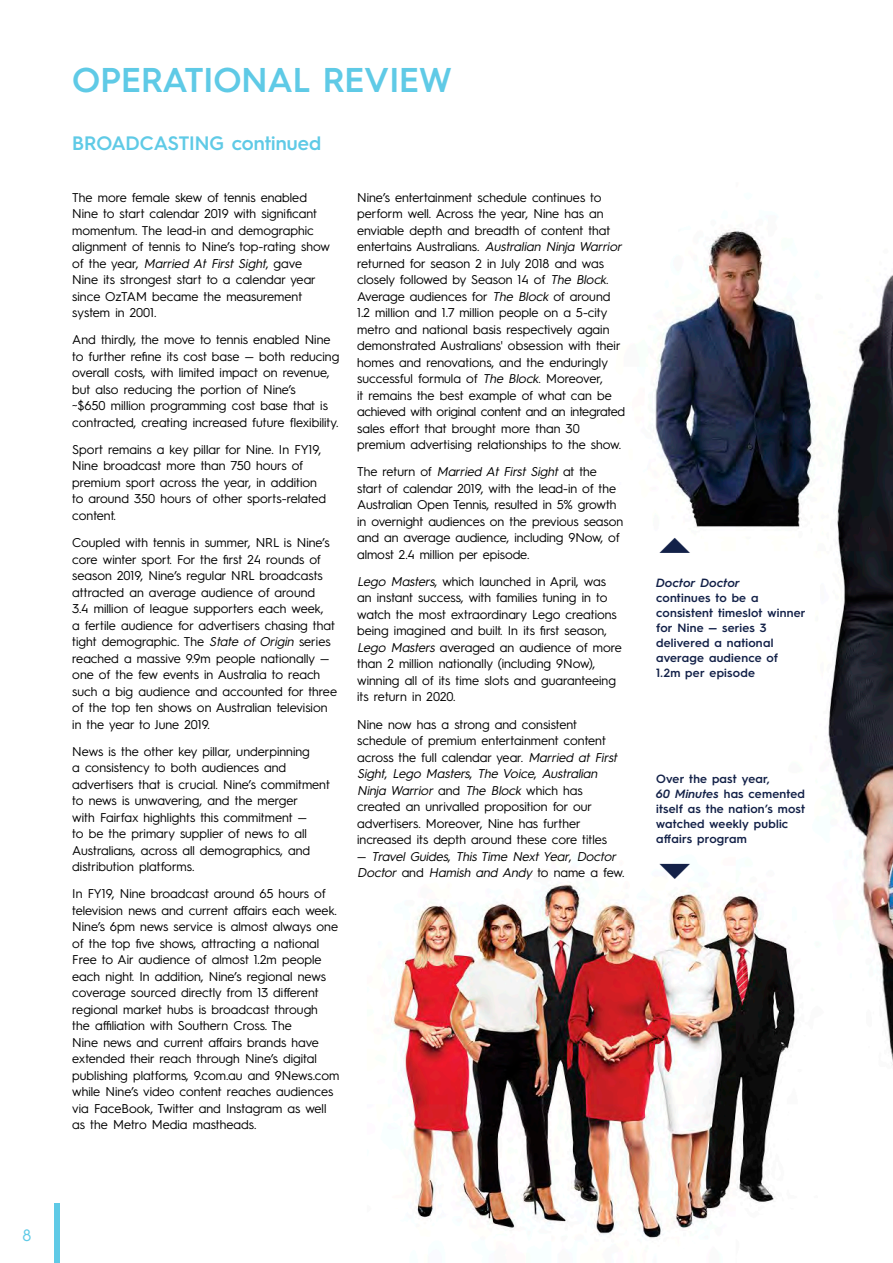
<style>
.page{position:relative;width:893px;height:1263px;background:#fff}
.page>*{position:absolute;margin:0;border:0;box-sizing:border-box;transform-origin:0 0}
.t1{font:600 34.5px "Hurme Geometric Sans 3";color:#5fcae6}
.t2{font:600 19.5px "Hurme Geometric Sans 3";color:#5fcae6}
.t3{font:16.5px "Hurme Geometric Sans 3";color:#5fcae6}
.t4{font:12.75px/16.5px "Hurme Geometric Sans 3";color:#000}
.t5{font:italic 12.75px/16.5px "Hurme Geometric Sans 3";color:#000}
.t6{font:600 12px/15px "Hurme Geometric Sans 3";letter-spacing:.02em;color:#132148}
.t7{font:italic 600 12px "Hurme Geometric Sans 3";letter-spacing:.015em;color:#132148}
.s1{font-style:italic}
.s2{font-style:normal}
</style>
<div class="page">
<img style="left:392px;top:228px;width:501px;height:1011px">
<div style="left:54px;top:1203px;width:6px;height:60px;background:#5fcae6"></div>
<svg style="left:660px;top:864px;width:30px;height:15px"></svg>
<svg style="left:660px;top:537px;width:30px;height:16px"></svg>
<p class="t3" style="left:22px;top:1223px;width:10px">8</p>
<h1 class="t1" style="left:72px;top:55px;width:381px">OPERATIONAL REVIEW</h1>
<h2 class="t2" style="left:72px;top:130px;width:250px">BROADCASTING continued</h2>
<p class="t4" style="left:72px;top:188px;width:259px">The more female skew of tennis enabled Nine to start calendar 2019 with significant momentum. The lead-in and demographic alignment of tennis to Nine’s top-rating show o f t h e ye a r, <span class="s1">Married At First Sight</span>, g a ve Nine its strongest start to a calendar year since OzTAM became the measurement system in 2001.</p>
<p class="t4" style="left:72px;top:331px;width:269px">And thirdly, the move to tennis enabled Nine to further refine its cost base — both reducing overall costs, with limited impact on revenue, but also reducing the portion of Nine’s<br>~$650 million programming cost base that is contracted, creating increased future flexibility.</p>
<p class="t4" style="left:72px;top:440px;width:255px">Sport remains a key pillar for Nine. In FY19, Nine broadcast more than 750 hours of premium sport across the year, in addition to around 350 hours of other sports-related content.</p>
<p class="t4" style="left:72px;top:533px;width:266px">Coupled with tennis in summer, NRL is Nine’s core winter sport. For the first 24 rounds of season 2019, Nine’s regular NRL broadcasts attracted an average audience of around<br>3.4 million of league supporters each week,<br>a fertile audience for advertisers chasing that tight demographic. The <span class="s1">State of Origin</span> series reached a massive 9.9m people nationally — one of the few events in Australia to reach such a big audience and accounted for three of the top ten shows on Australian television in the year to June 2019.</p>
<p class="t4" style="left:72px;top:742px;width:259px">News is the other key pillar, underpinning<br>a consistency to both audiences and advertisers that is crucial. Nine’s commitment to news is unwavering, and the merger<br>with Fairfax highlights this commitment —<br>to be the primary supplier of news to all Australians, across all demographics, and distribution platforms.</p>
<p class="t4" style="left:72px;top:885px;width:269px">In FY19, Nine broadcast around 65 hours of television news and current affairs each week.<br>Nine’s 6pm news service is almost always one of the top five shows, attracting a national Free to Air audience of almost 1.2m people each night. In addition, Nine’s regional news coverage sourced directly from 13 different regional market hubs is broadcast through<br>the affiliation with Southern Cross. The<br>Nine news and current affairs brands have extended their reach through Nine’s digital publishing platforms, 9.com.au and 9News.com while Nine’s video content reaches audiences via FaceBook, Twitter and Instagram as well as the Metro Media mastheads.</p>
<p class="t4" style="left:357px;top:188px;width:269px">Nine’s entertainment schedule continues to perform well. Across the year, Nine has an enviable depth and breadth of content that entertains Australians. <span class="s1">Australian Ninja Warrior </span>returned for season 2 in July 2018 and was closely followed by Season 14 of <span class="s1">The Block</span>.<br>Average audiences for <span class="s1">The Block</span> of around 1.2 million and 1.7 million people on a 5-city metro and national basis respectively again demonstrated Australians' obsession with their homes and renovations, and the enduringly successful formula of <span class="s1">The Block</span>. Moreover,<br>it remains the best example of what can be achieved with original content and an integrated sales effort that brought more than 30 premium advertising relationships to the show.</p>
<p class="t4" style="left:357px;top:463px;width:268px">T h e re t u r n o f <span class="s1">Married At First Sight</span> a t t h e start of calendar 2019, with the lead-in of the Australian Open Tennis, resulted in 5% growth in overnight audiences on the previous season and an average audience, including 9Now, of almost 2.4 million per episode.</p>
<p class="t4" style="left:357px;top:572px;width:266px"><span class="s1">Lego Masters</span>, which launched in April, was an instant success, with families tuning in to watch the most extraordinary Lego creations being imagined and built. In its first season, <span class="s1">Lego Masters</span> averaged an audience of more than 2 million nationally (including 9Now), winning all of its time slots and guaranteeing its return in 2020.</p>
<p class="t4" style="left:357px;top:715px;width:264px">Nine now has a strong and consistent schedule of premium entertainment content across the full calendar year. <span class="s1">Married at First Sight</span>, <span class="s1">Lego Masters</span>, <span class="s1">The Voice</span>, <span class="s1">Australian Ninja Warrior</span> a n d <span class="s1">The Block</span> w h i c h h a s created an unrivalled proposition for our advertisers. Moreover, Nine has further increased its depth around these core titles</p>
<p class="t5" style="left:357px;top:847px;width:269px"><span class="s2">—</span> Travel Guides<span class="s2">,</span> This Time Next Year<span class="s2">,</span> Doctor<br>Doctor <span class="s2">a n d</span> Hamish and Andy <span class="s2">t o n a m e a fe w.</span></p>
<p class="t7" style="left:656px;top:575px;width:85px">Doctor Doctor</p>
<p class="t6" style="left:656px;top:590px;width:151px">continues to be a consistent timeslot winner for Nine — series 3 delivered a national average audience of<br>1.2m per episode</p>
<p class="t6" style="left:656px;top:770px;width:151px">Over the past year,<br><span class="s1">60 Minutes</span> has cemented itself as the nation’s most watched weekly public affairs program</p>
</div>
